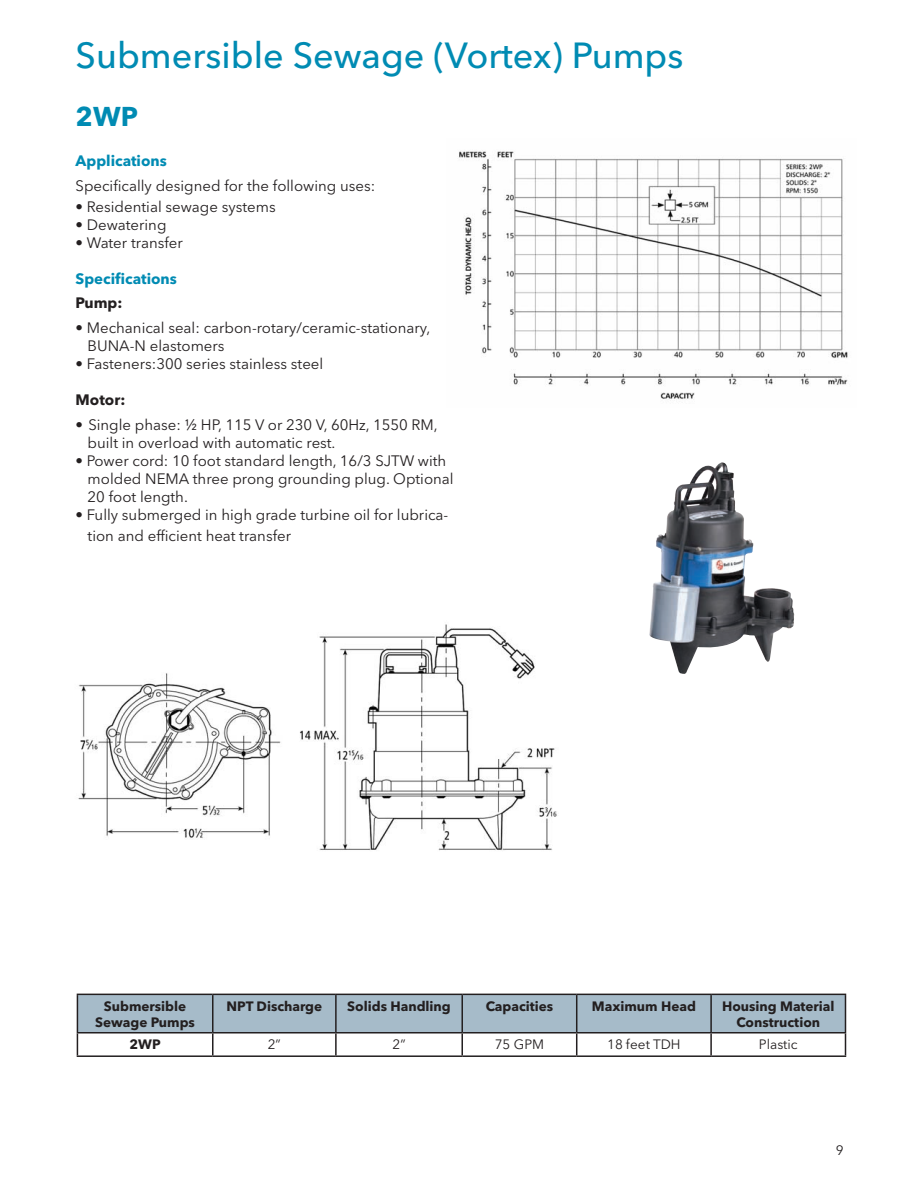
<style>
.page{position:relative;width:918px;height:1188px;background:#fff}
.page>*{position:absolute;margin:0;border:0;box-sizing:border-box;transform-origin:0 0}
.t1{font:500 36px "Avenir Next LT Pro";color:#008bb3}
.t2{font:700 27px "Avenir Next LT Pro";color:#008bb3}
.t3{font:15px/18px "Avenir Next LT Pro";color:#231f20}
.t4{font:700 15px "Avenir Next LT Pro";color:#008bb3}
.t5{font:700 15px "Avenir Next LT Pro";color:#231f20}
.t6{font:700 13.5px/16.2px "Avenir Next LT Pro";color:#231f20;text-align:center}
.t7{font:13.5px "Avenir Next LT Pro";color:#231f20}
</style>
<div class="page">
<img style="left:649px;top:462px;width:146px;height:212px">
<svg style="left:77px;top:994px;width:769px;height:61px"></svg>
<hr style="left:77px;top:1055px;width:136px;height:2px;background:#231f20">
<hr style="left:213px;top:1055px;width:123px;height:2px;background:#231f20">
<hr style="left:336px;top:1055px;width:126px;height:2px;background:#231f20">
<hr style="left:462px;top:1055px;width:115px;height:2px;background:#231f20">
<hr style="left:577px;top:1055px;width:134px;height:2px;background:#231f20">
<hr style="left:711px;top:1055px;width:135px;height:2px;background:#231f20">
<img style="left:459px;top:151px;width:389px;height:250px">
<img style="left:78px;top:624px;width:479px;height:227px">
<h1 class="t1" style="left:76px;top:33px;width:609px">Submersible Sewage (Vortex) Pumps</h1>
<h2 class="t2" style="left:76px;top:100px;width:64px">2WP</h2>
<p class="t4" style="left:76px;top:151px;width:93px">Applications</p>
<p class="t3" style="left:76px;top:176px;width:301px">Specifically designed for the following uses:</p>
<p class="t3" style="left:76px;top:197px;width:202px">• Residential sewage systems</p>
<p class="t3" style="left:76px;top:215px;width:92px">• Dewatering</p>
<p class="t3" style="left:76px;top:233px;width:109px">• Water transfer</p>
<p class="t4" style="left:76px;top:269px;width:103px">Specifications</p>
<p class="t5" style="left:76px;top:294px;width:48px">Pump:</p>
<p class="t3" style="left:88px;top:319px;width:344px;text-indent:-12px">• Mechanical seal: carbon-rotary/ceramic-stationary,<br>BUNA-N elastomers</p>
<p class="t3" style="left:76px;top:355px;width:249px">• Fasteners:300 series stainless steel</p>
<p class="t5" style="left:76px;top:391px;width:51px">Motor:</p>
<p class="t3" style="left:88px;top:416px;width:352px;text-indent:-12px">• Single phase: ½ HP, 115 V or 230 V, 60Hz, 1550 RM, built in overload with automatic rest.</p>
<p class="t3" style="left:88px;top:452px;width:368px;text-indent:-12px">• Power cord: 10 foot standard length, 16/3 SJTW with molded NEMA three prong grounding plug. Optional<br>20 foot length.</p>
<p class="t3" style="left:88px;top:504px;width:362px;line-height:21.6px;text-indent:-12px">• Fully submerged in high grade turbine oil for lubrica&shy;tion and efficient heat transfer</p>
<p class="t6" style="left:95px;top:998px;width:101px">Submersible<br>Sewage Pumps</p>
<p class="t6" style="left:226px;top:998px;width:97px">NPT Discharge</p>
<p class="t6" style="left:347px;top:998px;width:105px">Solids Handling</p>
<p class="t6" style="left:486px;top:998px;width:69px">Capacities</p>
<p class="t6" style="left:592px;top:998px;width:105px">Maximum Head</p>
<p class="t6" style="left:722px;top:998px;width:114px">Housing Material<br>Construction</p>
<p class="t6" style="left:130px;top:1036px;width:33px">2WP</p>
<p class="t7" style="left:268px;top:1036px;width:15px">2”</p>
<p class="t7" style="left:393px;top:1036px;width:15px">2”</p>
<p class="t7" style="left:495px;top:1036px;width:51px">75 GPM</p>
<p class="t7" style="left:607px;top:1036px;width:75px">18 feet TDH</p>
<p class="t7" style="left:759px;top:1036px;width:40px">Plastic</p>
<p class="t7" style="left:836px;top:1142px;width:9px">9</p>
</div>
